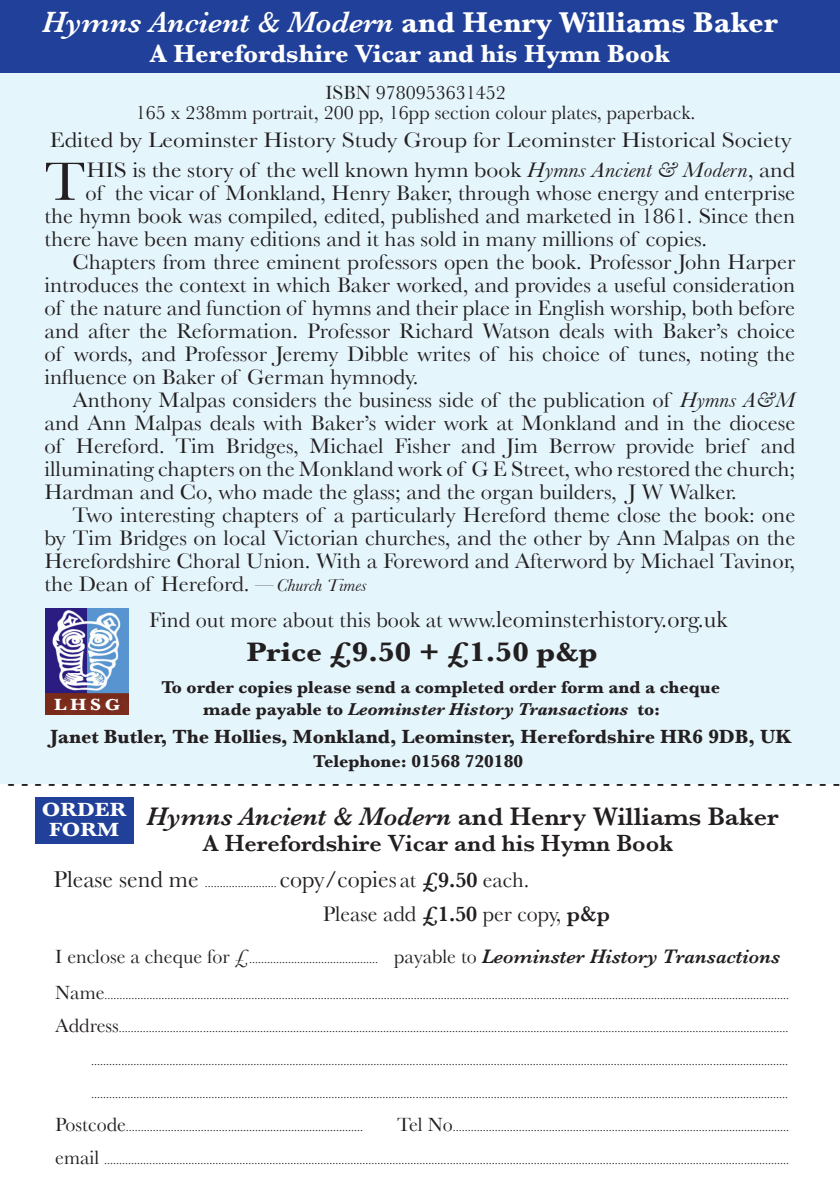
<style>
.page{position:relative;width:840px;height:1191px;background:#fff}
.page>*{position:absolute;margin:0;border:0;box-sizing:border-box;transform-origin:0 0}
.t1{font:56px "Baskerville";color:#231f20;scale:1.05 1}
.t2{font:700 30px "Baskerville";color:#fff}
.t3{font:700 28px "Baskerville";color:#231f20;scale:1.09 1}
.t4{font:600 26px "Baskerville";color:#231f20}
.t5{font:700 26px "Baskerville";color:#fff}
.t6{font:24px "Baskerville";color:#231f20}
.t7{font:600 24px "Baskerville";color:#231f20}
.t8{font:22px/23px "Baskerville";color:#231f20;text-align:justify}
.t9{font:22px "Baskerville";color:#231f20;scale:1.09 1}
.t10{font:22px "Baskerville";color:#231f20;scale:1.08 1}
.t11{font:20px/20px "Baskerville";color:#231f20;text-align:center}
.t12{font:700 20px "Baskerville";color:#231f20}
.t13{font:700 20px/20px "Baskerville";color:#fff;text-align:center;scale:1.11 1}
.t14{font:700 18px/22px "Baskerville";color:#231f20}
.t15{font:700 17px "Baskerville";color:#fff;scale:1.14 1}
.t16{font:12px "Baskerville";color:#231f20}
.s1{font-weight:600;font-style:italic}
.s2{font-style:italic}
.s3{font-size:18px}
.s4{font-style:italic;font-size:18px}
.s5{font-size:24px}
.s6{font-size:22px}
.s7{font-weight:600;font-size:22px}
.s8{font-weight:600}
.s9{font-size:20px}
.s10{font-weight:600;font-style:italic;font-size:20px}
</style>
<div class="page">
<div style="left:0;top:67px;width:839px;height:717px;background:#e5f5fc"></div>
<div style="left:0;top:0;width:839px;height:73px;background:#214099"></div>
<div style="left:35px;top:797px;width:98px;height:47px;background:#214099"></div>
<img style="left:46px;top:608px;width:82px;height:106px">
<h2 class="t2" style="left:42px;top:5px;width:737px"><span class="s1">Hymns Ancient &amp; Modern</span> and Henry Williams Baker</h2>
<h3 class="t5" style="left:150px;top:38px;width:521px">A Herefordshire Vicar and his Hymn Book</h3>
<h3 class="t11" style="left:136px;top:82px;width:561px">ISBN 9780953631452<br>165 x 238mm portrait, 200 pp, 16pp section colour plates, paperback.</h3>
<h3 class="t9" style="left:50px;top:127px;width:681px">Edited by Leominster History Study Group for Leominster Historical Society</h3>
<h3 class="t10" style="left:86px;top:157px;width:657px">HIS is the story of the well known hymn book <span class="s2">Hymns Ancient &amp; Modern</span>, and</h3>
<h1 class="t1" style="left:44px;top:149px;width:41px">T</h1>
<h3 class="t8" style="left:44px;top:181px;width:752px;text-indent:41px">of the vicar of Monkland, Henry Baker, through whose energy and enterprise the hymn book was compiled, edited, published and marketed in 1861. Since then there have been many editions and it has sold in many millions of copies.</h3>
<p class="t8" style="left:44px;top:250px;width:751px;text-indent:28px">Chapters from three eminent professors open the book. Professor John Harper introduces the context in which Baker worked, and provides a useful consideration of the nature and function of hymns and their place in English worship, both before and after the Reformation. Professor Richard Watson deals with Baker’s choice of words, and Professor Jeremy Dibble writes of his choice of tunes, noting the influence on Baker of German hymnody.</p>
<p class="t8" style="left:44px;top:388px;width:752px;text-indent:28px">Anthony Malpas considers the business side of the publication of <span class="s2">Hymns A&amp;M </span>and Ann Malpas deals with Baker’s wider work at Monkland and in the diocese of Hereford. Tim Bridges, Michael Fisher and Jim Berrow provide brief and illuminating chapters on the Monkland work of G E Street, who restored the church; Hardman and Co, who made the glass; and the organ builders, J W Walker.</p>
<p class="t8" style="left:44px;top:503px;width:752px;text-indent:28px">Two interesting chapters of a particularly Hereford theme close the book: one by Tim Bridges on local Victorian churches, and the other by Ann Malpas on the Herefordshire Choral Union. With a Foreword and Afterword by Michael Tavinor, the Dean of Hereford. <span class="s3">—</span><span class="s4">Church Times</span></p>
<h3 class="t8" style="left:149px;top:608px;width:579px">Find out more about this book at www.<span class="s5">leominsterhistory.org.uk</span></h3>
<h3 class="t3" style="left:247px;top:635px;width:323px">Price £9.50 + £1.50 p&amp;p</h3>
<h3 class="t14" style="left:203px;top:676px;width:518px;text-indent:-42px">To order copies please send a completed order form and a cheque made payable to <span class="s2">Leominster History Transactions</span> to:</h3>
<h3 class="t12" style="left:51px;top:725px;width:741px">Janet Butler, The Hollies, Monkland, Leominster, Herefordshire HR6 9DB, UK</h3>
<h3 class="t14" style="left:313px;top:750px;width:211px">Telephone: 01568 720180</h3>
<h3 class="t15" style="left:54px;top:694px;width:59px">LHSG</h3>
<h3 class="t6" style="left:8px;top:768px;width:833px">- - - - - - - - - - - - - - - - - - - - - - - - - - - - - - - - - - - - - - - - - - - - - - - - - - - - - - - - - - - - - -</h3>
<h3 class="t13" style="left:42px;top:799px;width:78px">ORDER<br>FORM</h3>
<h3 class="t4" style="left:146px;top:801px;width:633px"><span class="s2">Hymns Ancient &amp; Modern</span> and Henry Williams Baker</h3>
<h3 class="t7" style="left:202px;top:829px;width:472px">A Herefordshire Vicar and his Hymn Book</h3>
<p class="t16" style="left:54px;top:876px;width:477px"><span class="s5">Please send me</span> ........................ <span class="s5">copy/copies</span> <span class="s6">at</span> <span class="s7">£9.50</span> <span class="s6">each.</span></p>
<h3 class="t8" style="left:322px;top:902px;width:288px">Please add <span class="s8">£1.50</span> per copy, <span class="s8">p&amp;p</span></h3>
<p class="t16" style="left:55px;top:952px;width:726px"><span class="s9">I enclose a cheque for £</span>........................................... <span class="s9">payable to</span> <span class="s10">Leominster History Transactions</span></p>
<p class="t16" style="left:55px;top:988px;width:735px"><span class="s9">Name</span>....................................................................................................................................................................................................................................</p>
<p class="t16" style="left:55px;top:1021px;width:734px"><span class="s9">Address</span>...............................................................................................................................................................................................................................</p>
<p class="t16" style="left:91px;top:1054px;width:697px">........................................................................................................................................................................................................................................</p>
<p class="t16" style="left:91px;top:1087px;width:697px">........................................................................................................................................................................................................................................</p>
<p class="t16" style="left:55px;top:1120px;width:309px"><span class="s9">Postcode</span>...............................................................................</p>
<p class="t16" style="left:397px;top:1120px;width:393px"><span class="s9">Tel No</span>................................................................................................................</p>
<p class="t16" style="left:55px;top:1153px;width:734px"><span class="s9">email</span> ....................................................................................................................................................................................................................................</p>
</div>
